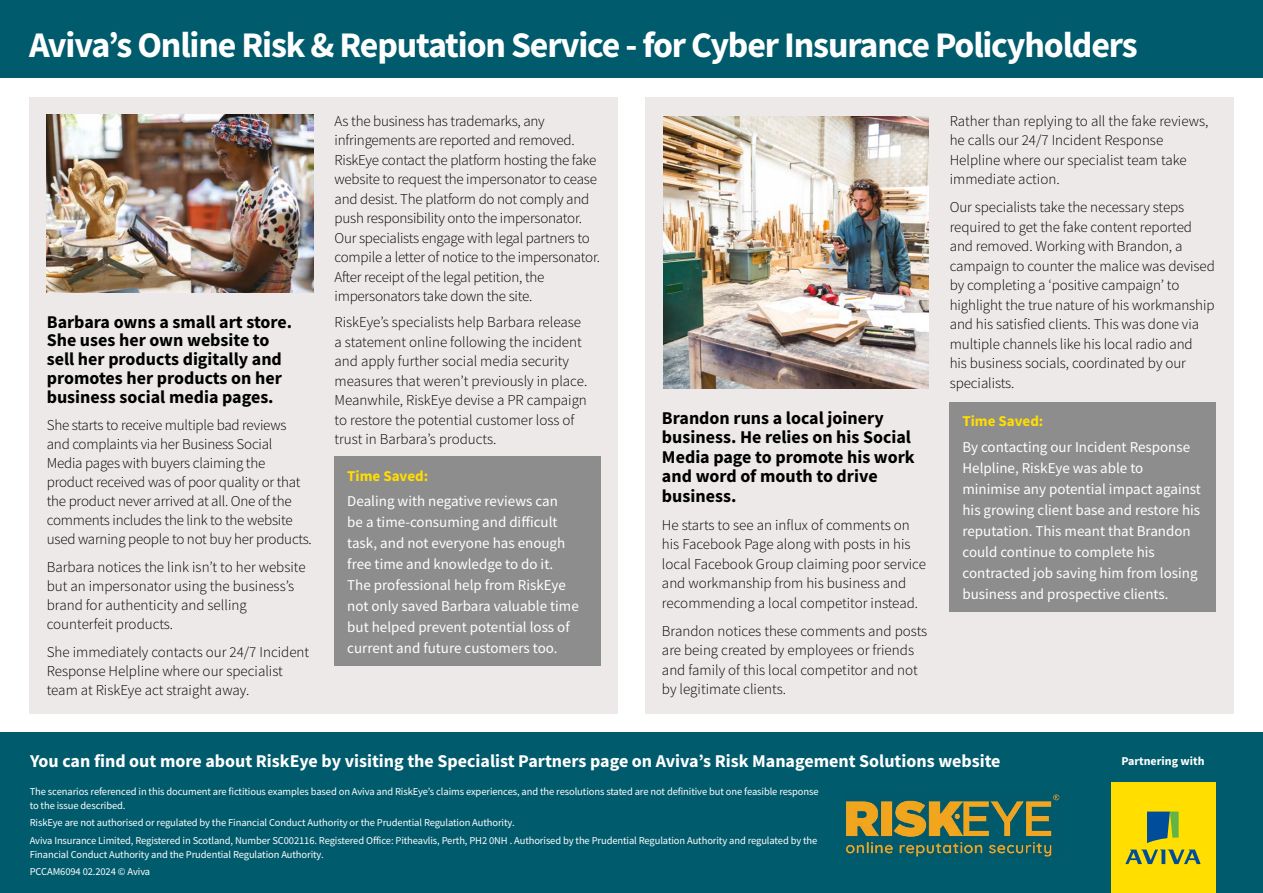
<style>
.page{position:relative;width:1263px;height:893px;background:#fff}
.page>*{position:absolute;margin:0;border:0;box-sizing:border-box;transform-origin:0 0}
.t1{font:700 36px "Source Sans Pro";letter-spacing:-.03em;color:#fff}
.t2{font:700 18px/18.8px "Source Sans Pro";color:#000}
.t3{font:700 18px "Source Sans Pro";color:#fff}
.t4{font:300 15px/19.5px "Source Sans Pro";letter-spacing:-.005em;color:#000}
.t5{font:15px/21px "Source Sans Pro";color:#fff}
.t6{font:700 15px "Source Sans Pro";color:#ffde00}
.t7{font:700 12px "Source Sans Pro";color:#fff}
.t8{font:10.5px/17.7px "Source Sans Pro";letter-spacing:-.01em;color:#fff}
</style>
<div class="page">
<div style="left:0;top:0;width:1263px;height:78px;background:#005b6d"></div>
<div style="left:0;top:732px;width:1263px;height:161px;background:#005b6d"></div>
<div style="left:30px;top:98px;width:588px;height:616px;background:#ede9e9"></div>
<div style="left:334px;top:457px;width:267px;height:209px;background:#8e8d8d"></div>
<div style="left:645px;top:98px;width:588px;height:616px;background:#ede9e9"></div>
<div style="left:950px;top:402px;width:266px;height:209px;background:#8e8d8d"></div>
<img style="left:845px;top:794px;width:215px;height:63px">
<img style="left:663px;top:117px;width:265px;height:271px">
<img style="left:47px;top:115px;width:266px;height:177px">
<div style="left:1111px;top:782px;width:104px;height:111px;background:#ffde00"></div>
<svg style="left:1147px;top:812px;width:32px;height:31px"></svg>
<svg style="left:1125px;top:849px;width:76px;height:15px"></svg>
<h1 class="t1" style="left:29px;top:20px;width:1110px">Aviva’s Online Risk &amp; Reputation Service - for Cyber Insurance Policyholders</h1>
<p class="t2" style="left:47px;top:312px;width:247px">Barbara owns a small art store.<br>She uses her own website to sell her products digitally and promotes her products on her business social media pages.</p>
<p class="t4" style="left:47px;top:416px;width:267px;line-height:19px">She starts to receive multiple bad reviews and complaints via her Business Social Media pages with buyers claiming the product received was of poor quality or that the product never arrived at all. One of the comments includes the link to the website used warning people to not buy her products.</p>
<p class="t4" style="left:47px;top:558px;width:260px;line-height:19px">Barbara notices the link isn’t to her website but an impersonator using the business’s brand for authenticity and selling counterfeit products.</p>
<p class="t4" style="left:47px;top:642px;width:264px">She immediately contacts our 24/7 Incident<br>Response Helpline where our specialist team at RiskEye act straight away.</p>
<p class="t4" style="left:334px;top:111px;width:267px">As the business has trademarks, any infringements are reported and removed.<br>RiskEye contact the platform hosting the fake website to request the impersonator to cease and desist. The platform do not comply and push responsibility onto the impersonator.<br>Our specialists engage with legal partners to compile a letter of notice to the impersonator.<br>After receipt of the legal petition, the impersonators take down the site.</p>
<p class="t4" style="left:334px;top:313px;width:254px">RiskEye’s specialists help Barbara release a statement online following the incident and apply further social media security measures that weren’t previously in place.<br>Meanwhile, RiskEye devise a PR campaign to restore the potential customer loss of trust in Barbara’s products.</p>
<p class="t6" style="left:347px;top:465px;width:82px">Time Saved:</p>
<p class="t5" style="left:347px;top:490px;width:233px">Dealing with negative reviews can<br>be a time-consuming and difficult task, and not everyone has enough free time and knowledge to do it.<br>The professional help from RiskEye not only saved Barbara valuable time but helped prevent potential loss of current and future customers too.</p>
<p class="t2" style="left:662px;top:408px;width:254px;line-height:19.5px">Brandon runs a local joinery business. He relies on his Social<br>Media page to promote his work and word of mouth to drive business.</p>
<p class="t4" style="left:662px;top:515px;width:266px">He starts to see an influx of comments on his Facebook Page along with posts in his local Facebook Group claiming poor service and workmanship from his business and recommending a local competitor instead.</p>
<p class="t4" style="left:662px;top:621px;width:267px">Brandon notices these comments and posts are being created by employees or friends and family of this local competitor and not by legitimate clients.</p>
<p class="t4" style="left:950px;top:111px;width:260px">Rather than replying to all the fake reviews, he calls our 24/7 Incident Response Helpline where our specialist team take immediate action.</p>
<p class="t4" style="left:950px;top:198px;width:267px">Our specialists take the necessary steps required to get the fake content reported and removed. Working with Brandon, a campaign to counter the malice was devised by completing a ‘positive campaign’ to highlight the true nature of his workmanship and his satisfied clients. This was done via multiple channels like his local radio and<br>his business socials, coordinated by our specialists.</p>
<p class="t6" style="left:962px;top:411px;width:82px">Time Saved:</p>
<p class="t5" style="left:962px;top:436px;width:240px">By contacting our Incident Response Helpline, RiskEye was able to minimise any potential impact against his growing client base and restore his reputation. This meant that Brandon could continue to complete his contracted job saving him from losing business and prospective clients.</p>
<p class="t3" style="left:30px;top:749px;width:972px">You can find out more about RiskEye by visiting the Specialist Partners page on Aviva’s Risk Management Solutions website</p>
<p class="t7" style="left:1121px;top:753px;width:85px">Partnering with</p>
<p class="t8" style="left:30px;top:785px;width:790px;line-height:13.5px">The scenarios referenced in this document are fictitious examples based on Aviva and RiskEye’s claims experiences, and the resolutions stated are not definitive but one feasible response to the issue described.</p>
<p class="t8" style="left:30px;top:814px;width:789px">RiskEye are not authorised or regulated by the Financial Conduct Authority or the Prudential Regulation Authority.<br>Aviva Insurance Limited, Registered in Scotland, Number SC002116. Registered Office: Pitheavlis, Perth, PH2 0NH . Authorised by the Prudential Regulation Authority and regulated by the</p>
<p class="t8" style="left:30px;top:845px;width:295px">Financial Conduct Authority and the Prudential Regulation Authority.<br>PCCAM6094 02.2024 © Aviva</p>
</div>
